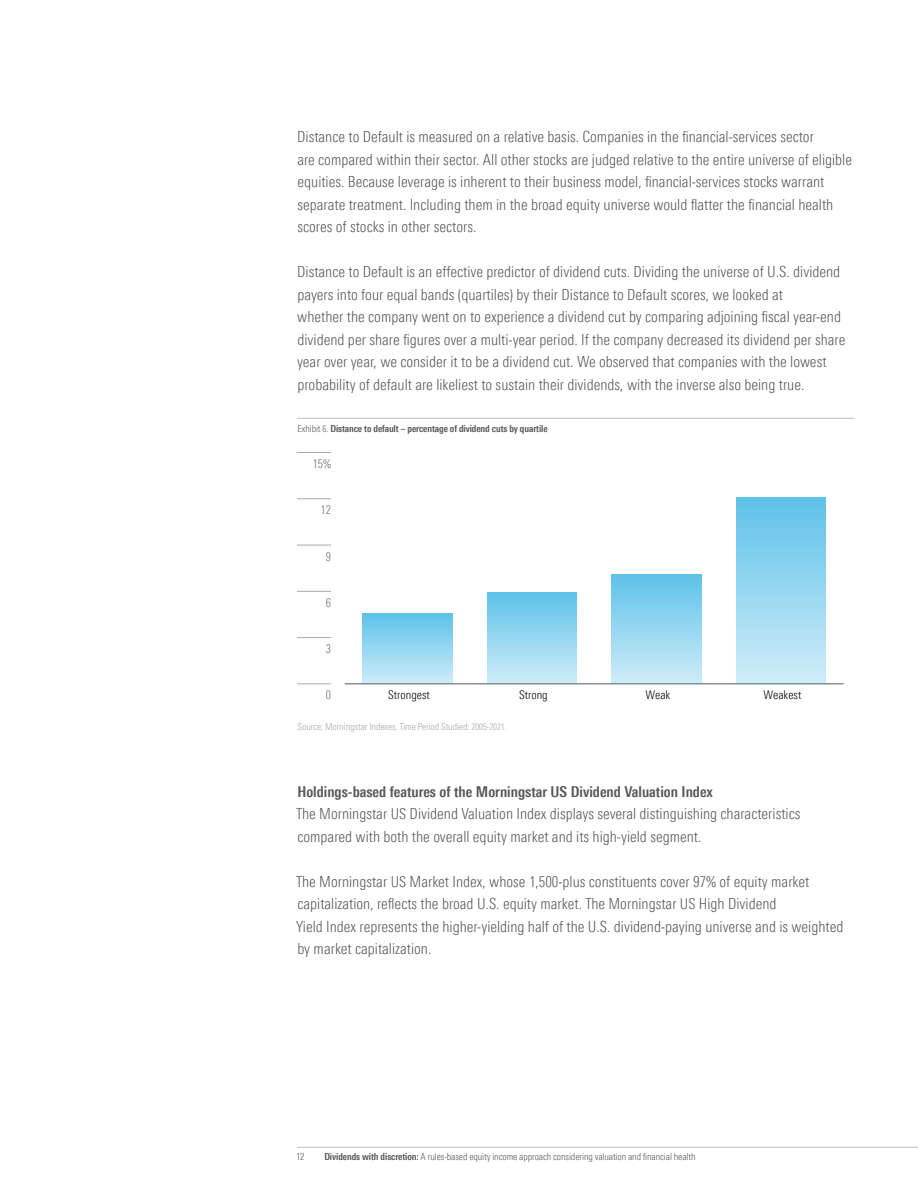
<style>
.page{position:relative;width:918px;height:1188px;background:#fff}
.page>*{position:absolute;margin:0;border:0;box-sizing:border-box;transform-origin:0 0}
.Body___NXT_CdLt_10_2{font:300 condensed 15.3px/22.5px "Univers Nextfor MORN";color:#57585a}
.SubHead_A___NXT_CdBd{font:700 condensed 15px "Univers Nextfor MORN";color:#57585a}
.t1{font:300 condensed 12px "Univers Nextfor MORN";color:#050504}
.t2{font:300 condensed 12px "Univers Nextfor MORN";color:#6f7072}
.t3{font:300 condensed 9.75px "Univers Nextfor MORN";letter-spacing:-.01em;color:#57585a}
.Data___NXT_CdLt_6_5{font:700 condensed 9.75px "Univers Nextfor MORN";letter-spacing:-.01em;color:#57585a}
.Data___NXT_CdLt_6_5-2{font:300 condensed 9.75px "Univers Nextfor MORN";letter-spacing:-.01em;color:#a8a9ad}
.s1{font-weight:300}
.s2{font-weight:300;font-size:9px}
.s3{font-size:9px}
.s4{font-size:15px}
.s5{font-weight:700}
</style>
<div class="page">
<svg style="left:297px;top:1147px;width:27px;height:1px"></svg>
<hr style="left:324px;top:1147px;width:594px;height:1px;background:#bcbdc0">
<hr style="left:297px;top:418px;width:557px;height:1px;background:#bcbdc0">
<hr style="left:345px;top:683px;width:498px;height:1px;background:#545759">
<hr style="left:297px;top:683px;width:34px;height:1px;background:#a7a9ac">
<hr style="left:297px;top:637px;width:34px;height:1px;background:#a7a9ac">
<hr style="left:297px;top:591px;width:34px;height:1px;background:#a7a9ac">
<hr style="left:297px;top:545px;width:34px;height:1px;background:#a7a9ac">
<hr style="left:297px;top:498px;width:34px;height:1px;background:#a7a9ac">
<hr style="left:297px;top:452px;width:34px;height:1px;background:#a7a9ac">
<div style="left:363px;top:613px;width:89px;height:71px;background:linear-gradient(to bottom,#5dc1e9,#cfecf8)"></div>
<div style="left:487px;top:592px;width:90px;height:92px;background:linear-gradient(to bottom,#5dc1e9,#ceecf8)"></div>
<div style="left:612px;top:574px;width:89px;height:110px;background:linear-gradient(to bottom,#5dc1e9,#cfecf8)"></div>
<div style="left:736px;top:497px;width:90px;height:187px;background:linear-gradient(to bottom,#5dc1e9,#d0edf8)"></div>
<p class="Body___NXT_CdLt_10_2" style="left:297px;top:125px;width:556px">Distance to Default is measured on a relative basis. Companies in the financial-services sector<br>are compared within their sector. All other stocks are judged relative to the entire universe of eligible equities. Because leverage is inherent to their business model, financial-services stocks warrant separate treatment. Including them in the broad equity universe would flatter the financial health scores of stocks in other sectors.</p>
<p class="Body___NXT_CdLt_10_2" style="left:297px;top:260px;width:550px">Distance to Default is an effective predictor of dividend cuts. Dividing the universe of U.S. dividend payers into four equal bands (quartiles) by their Distance to Default scores, we looked at<br>whether the company went on to experience a dividend cut by comparing adjoining fiscal year-end dividend per share figures over a multi-year period. If the company decreased its dividend per share year over year, we consider it to be a dividend cut. We observed that companies with the lowest probability of default are likeliest to sustain their dividends, with the inverse also being true.</p>
<p class="Data___NXT_CdLt_6_5" style="left:298px;top:422px;width:252px"><span class="s1">Exhibit</span> <span class="s2">6</span><span class="s1">.</span> Distance to default – percentage of dividend cuts by quartile</p>
<p class="t2" style="left:313px;top:457px;width:20px">15%</p>
<p class="t2" style="left:321px;top:503px;width:12px">12</p>
<p class="t2" style="left:326px;top:550px;width:7px">9</p>
<p class="t2" style="left:326px;top:596px;width:7px">6</p>
<p class="t2" style="left:326px;top:642px;width:7px">3</p>
<p class="t1" style="left:388px;top:688px;width:43px">Strongest</p>
<p class="t1" style="left:519px;top:688px;width:30px">Strong</p>
<p class="t1" style="left:645px;top:688px;width:26px">Weak</p>
<p class="t1" style="left:763px;top:688px;width:39px">Weakest</p>
<p class="Data___NXT_CdLt_6_5-2" style="left:298px;top:721px;width:211px">Source: Morningstar Indexes. Time Period Studied: <span class="s3">2005</span>-<span class="s3">2021</span>.</p>
<p class="t2" style="left:326px;top:688px;width:7px">0</p>
<p class="SubHead_A___NXT_CdBd" style="left:297px;top:783px;width:417px">Holdings-based features of the Morningstar US Dividend Valuation Index</p>
<p class="Body___NXT_CdLt_10_2" style="left:296px;top:803px;width:506px">The Morningstar <span class="s4">US</span> Dividend Valuation Index displays several distinguishing characteristics compared with both the overall equity market and its high-yield segment.</p>
<p class="Body___NXT_CdLt_10_2" style="left:296px;top:870px;width:549px">The Morningstar <span class="s4">US</span> Market Index, whose <span class="s4">1</span>,<span class="s4">500</span>-plus constituents cover <span class="s4">97%</span> of equity market capitalization, reflects the broad U.S. equity market. The Morningstar <span class="s4">US</span> High Dividend<br>Yield Index represents the higher-yielding half of the U.S. dividend-paying universe and is weighted by market capitalization.</p>
<p class="t3" style="left:296px;top:1151px;width:10px">12</p>
<p class="t3" style="left:324px;top:1151px;width:373px"><span class="s5">Dividends with discretion:</span> A rules-based equity income approach considering valuation and financial health</p>
</div>
